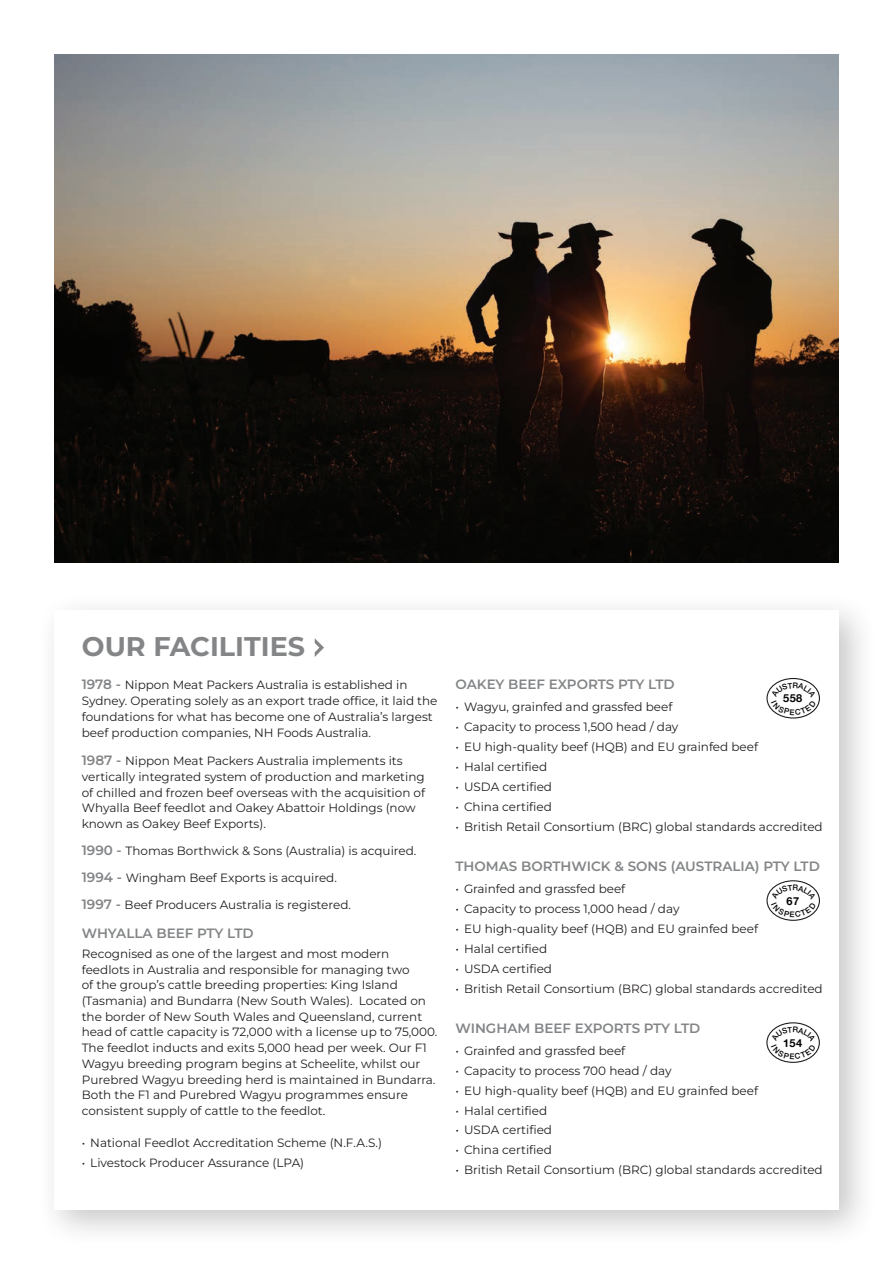
<style>
.page{position:relative;width:893px;height:1263px;background:#fff}
.page>*{position:absolute;margin:0;border:0;box-sizing:border-box;transform-origin:0 0}
.t1{font:700 27px "Montserrat";color:#838587}
.t2{font:600 13.5px "Montserrat";color:#838587}
.t3{font:12px/15.8px "Montserrat";color:#231f20}
.t4{font:700 10.95px "Helvetica Neue";letter-spacing:.04em;color:#040503}
.s1{font-weight:600;font-size:13.5px;color:#838587}
</style>
<div class="page">
<div style="left:36px;top:592px;width:842px;height:656px;background:#231f20;opacity:.25"></div>
<div style="left:54px;top:610px;width:785px;height:599px;background:#fff"></div>
<svg style="left:315px;top:638px;width:9px;height:19px"></svg>
<svg style="left:767px;top:881px;width:52px;height:39px"></svg>
<div style="left:766px;top:880px;width:54px;height:41px;border:1px solid #201d1e;border-radius:50%"></div>
<svg style="left:767px;top:1023px;width:52px;height:39px"></svg>
<div style="left:766px;top:1022px;width:54px;height:41px;border:1px solid #201d1e;border-radius:50%"></div>
<svg style="left:767px;top:678px;width:52px;height:40px"></svg>
<div style="left:766px;top:678px;width:54px;height:40px;border:1px solid #201d1e;border-radius:50%"></div>
<img style="left:54px;top:54px;width:785px;height:509px">
<svg style="left:771px;top:885px;width:45px;height:32px"></svg>
<svg style="left:771px;top:1027px;width:45px;height:32px"></svg>
<svg style="left:771px;top:682px;width:45px;height:33px"></svg>
<h1 class="t1" style="left:82px;top:629px;width:225px">OUR FACILITIES</h1>
<p class="t3" style="left:82px;top:677px;width:357px"><span class="s1">1978 -</span> Nippon Meat Packers Australia is established in Sydney. Operating solely as an export trade office, it laid the foundations for what has become one of Australia’s largest beef production companies, NH Foods Australia.</p>
<p class="t3" style="left:82px;top:753px;width:345px"><span class="s1">1987 -</span> Nippon Meat Packers Australia implements its vertically integrated system of production and marketing of chilled and frozen beef overseas with the acquisition of Whyalla Beef feedlot and Oakey Abattoir Holdings (now known as Oakey Beef Exports).</p>
<p class="t3" style="left:82px;top:843px;width:336px"><span class="s1">1990 -</span> Thomas Borthwick &amp; Sons (Australia) is acquired.</p>
<p class="t3" style="left:82px;top:870px;width:257px"><span class="s1">1994 -</span> Wingham Beef Exports is acquired.</p>
<p class="t3" style="left:82px;top:897px;width:271px"><span class="s1">1997 -</span> Beef Producers Australia is registered.</p>
<p class="t2" style="left:82px;top:924px;width:173px">WHYALLA BEEF PTY LTD</p>
<p class="t3" style="left:82px;top:945px;width:357px">Recognised as one of the largest and most modern feedlots in Australia and responsible for managing two<br>of the group’s cattle breeding properties: King Island (Tasmania) and Bundarra (New South Wales). Located on the border of New South Wales and Queensland, current head of cattle capacity is 72,000 with a license up to 75,000.<br>The feedlot inducts and exits 5,000 head per week. Our F1<br>Wagyu breeding program begins at Scheelite, whilst our Purebred Wagyu breeding herd is maintained in Bundarra.<br>Both the F1 and Purebred Wagyu programmes ensure consistent supply of cattle to the feedlot.</p>
<p class="t3" style="left:82px;top:1134px;width:302px">• National Feedlot Accreditation Scheme (N.F.A.S.)</p>
<p class="t3" style="left:82px;top:1155px;width:224px">• Livestock Producer Assurance (LPA)</p>
<p class="t2" style="left:455px;top:675px;width:221px">OAKEY BEEF EXPORTS PTY LTD</p>
<p class="t3" style="left:455px;top:699px;width:219px">• Wagyu, grainfed and grassfed beef</p>
<p class="t3" style="left:455px;top:719px;width:224px">• Capacity to process 1,500 head / day</p>
<p class="t3" style="left:455px;top:739px;width:304px">• EU high-quality beef (HQB) and EU grainfed beef</p>
<p class="t3" style="left:455px;top:758px;width:93px">• Halal certified</p>
<p class="t3" style="left:455px;top:778px;width:98px">• USDA certified</p>
<p class="t3" style="left:455px;top:798px;width:98px">• China certified</p>
<p class="t3" style="left:455px;top:818px;width:369px">• British Retail Consortium (BRC) global standards accredited</p>
<p class="t2" style="left:455px;top:857px;width:366px">THOMAS BORTHWICK &amp; SONS (AUSTRALIA) PTY LTD</p>
<p class="t3" style="left:455px;top:881px;width:171px">• Grainfed and grassfed beef</p>
<p class="t3" style="left:455px;top:900px;width:225px">• Capacity to process 1,000 head / day</p>
<p class="t3" style="left:455px;top:920px;width:304px">• EU high-quality beef (HQB) and EU grainfed beef</p>
<p class="t3" style="left:455px;top:940px;width:93px">• Halal certified</p>
<p class="t3" style="left:455px;top:960px;width:98px">• USDA certified</p>
<p class="t3" style="left:455px;top:980px;width:369px">• British Retail Consortium (BRC) global standards accredited</p>
<p class="t2" style="left:455px;top:1019px;width:246px">WINGHAM BEEF EXPORTS PTY LTD</p>
<p class="t3" style="left:455px;top:1042px;width:171px">• Grainfed and grassfed beef</p>
<p class="t3" style="left:455px;top:1062px;width:218px">• Capacity to process 700 head / day</p>
<p class="t3" style="left:455px;top:1082px;width:304px">• EU high-quality beef (HQB) and EU grainfed beef</p>
<p class="t3" style="left:455px;top:1102px;width:93px">• Halal certified</p>
<p class="t3" style="left:455px;top:1122px;width:98px">• USDA certified</p>
<p class="t3" style="left:455px;top:1142px;width:98px">• China certified</p>
<p class="t3" style="left:455px;top:1162px;width:369px">• British Retail Consortium (BRC) global standards accredited</p>
<p class="t4" style="left:783px;top:690px;width:21px">558</p>
<p class="t4" style="left:786px;top:892px;width:14px">67</p>
<p class="t4" style="left:783px;top:1034px;width:21px">154</p>
</div>
